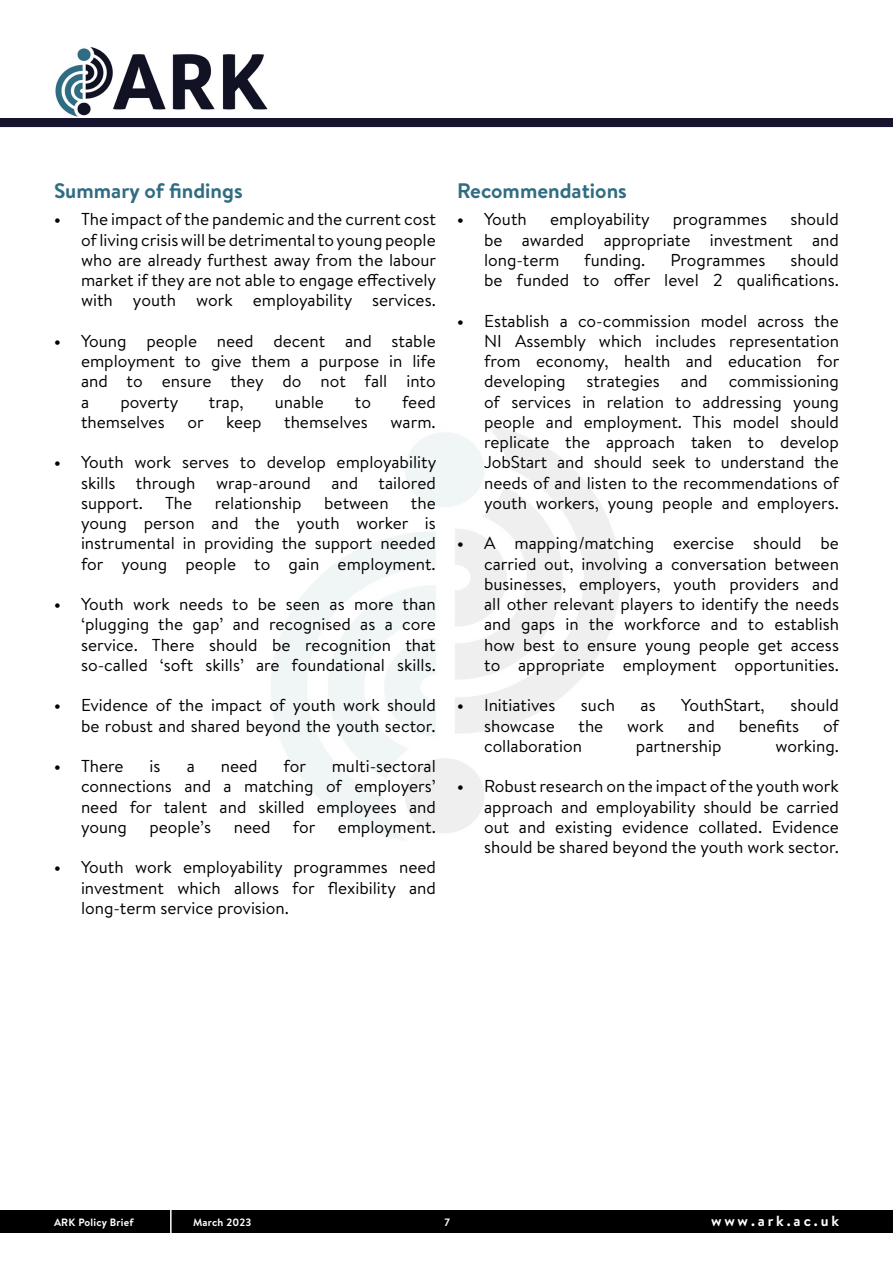
<style>
.page{position:relative;width:893px;height:1263px;background:#fff}
.page>*{position:absolute;margin:0;border:0;box-sizing:border-box;transform-origin:0 0}
.t1{font:700 21px "Brandon Text";color:#316d82}
.t2{font:17.25px/20.2px "Brandon Text";color:#000;text-align:justify}
.t3{font:700 14.7px "Brandon Text";letter-spacing:.19em;color:#fff}
.t4{font:700 10.65px "Brandon Text";letter-spacing:.02em;color:#fff}
.s1{font-weight:700}
</style>
<div class="page">
<div style="left:0;top:118px;width:893px;height:9px;background:#17152d"></div>
<img style="left:55px;top:47px;width:213px;height:69px">
<div style="left:0;top:1210px;width:893px;height:23px;background:#000"></div>
<hr style="left:170px;top:1209px;width:2px;height:27px;background:#fff">
<p class="t1" style="left:54px;top:176px;width:190px">Summary of findings</p>
<p class="t2" style="left:81px;top:209px;width:357px;text-indent:-27px"><span class="s1">•</span> The impact of the pandemic and the current cost of living crisis will be detrimental to young people who are already furthest away from the labour market if they are not able to engage effectively with youth work employability services.</p>
<p class="t2" style="left:81px;top:330px;width:356px;text-indent:-27px"><span class="s1">•</span> Young people need decent and stable employment to give them a purpose in life and to ensure they do not fall into a</p>
<p class="t2" style="left:120px;top:391px;width:59px">poverty</p>
<p class="t2" style="left:209px;top:391px;width:36px">trap,</p>
<p class="t2" style="left:275px;top:391px;width:51px">unable</p>
<p class="t2" style="left:355px;top:391px;width:18px">to</p>
<p class="t2" style="left:402px;top:391px;width:35px">feed</p>
<p class="t2" style="left:81px;top:411px;width:85px">themselves</p>
<p class="t2" style="left:187px;top:411px;width:18px">or</p>
<p class="t2" style="left:226px;top:411px;width:37px">keep</p>
<p class="t2" style="left:284px;top:411px;width:85px">themselves</p>
<p class="t2" style="left:391px;top:411px;width:47px">warm.</p>
<p class="t2" style="left:81px;top:452px;width:357px;text-indent:-27px"><span class="s1">•</span> Youth work serves to develop employability skills through wrap-around and tailored support.</p>
<p class="t2" style="left:81px;top:492px;width:356px;text-indent:330px">the young person and the youth worker is instrumental in providing the support needed for young people to gain employment.</p>
<p class="t2" style="left:81px;top:593px;width:356px;text-indent:-27px"><span class="s1">•</span> Youth work needs to be seen as more than ‘plugging the gap’ and recognised as a core service. There should be recognition that so-called ‘soft skills’ are foundational skills.</p>
<p class="t2" style="left:54px;top:695px;width:383px;text-align:right"><span class="s1">•</span> Evidence of the impact of youth work should be robust and shared beyond the youth sector.</p>
<p class="t2" style="left:54px;top:755px;width:71px"><span class="s1">•</span> There</p>
<p class="t2" style="left:150px;top:755px;width:12px">is</p>
<p class="t2" style="left:187px;top:755px;width:10px">a</p>
<p class="t2" style="left:221px;top:755px;width:38px">need</p>
<p class="t2" style="left:283px;top:755px;width:24px">for</p>
<p class="t2" style="left:165px;top:492px;width:29px">The</p>
<p class="t2" style="left:215px;top:492px;width:88px">relationship</p>
<p class="t2" style="left:324px;top:492px;width:66px">between</p>
<p class="t2" style="left:81px;top:755px;width:356px;text-indent:251px">multi-sectoral connections and a matching of employers’ need for talent and skilled employees and young</p>
<p class="t2" style="left:149px;top:816px;width:63px">people’s</p>
<p class="t2" style="left:234px;top:816px;width:38px">need</p>
<p class="t2" style="left:293px;top:816px;width:24px">for</p>
<p class="t2" style="left:338px;top:816px;width:100px">employment.</p>
<p class="t2" style="left:81px;top:857px;width:356px;text-indent:-27px"><span class="s1">•</span> Youth work employability programmes need investment which allows for flexibility and long-term service provision.</p>
<p class="t1" style="left:457px;top:176px;width:171px">Recommendations</p>
<p class="t2" style="left:457px;top:209px;width:71px"><span class="s1">•</span> Youth</p>
<p class="t2" style="left:550px;top:209px;width:101px">employability</p>
<p class="t2" style="left:673px;top:209px;width:96px">programmes</p>
<p class="t2" style="left:484px;top:209px;width:356px;text-indent:306px">should be awarded appropriate investment and long-term</p>
<p class="t2" style="left:584px;top:249px;width:63px">funding.</p>
<p class="t2" style="left:670px;top:249px;width:96px">Programmes</p>
<p class="t2" style="left:484px;top:249px;width:356px;text-align:right">should<br>be funded to offer level 2 qualifications.</p>
<p class="t2" style="left:484px;top:310px;width:357px;text-indent:-27px"><span class="s1">•</span> Establish a co-commission model across the NI Assembly which includes representation from economy, health and education for developing strategies and commissioning of services in relation to addressing young people and employment. This model should replicate the approach taken to develop JobStart and should seek to understand the needs of and listen to the recommendations of youth workers, young people and employers.</p>
<p class="t2" style="left:484px;top:533px;width:356px;text-indent:-27px"><span class="s1">•</span> A mapping/matching exercise should be carried out, involving a conversation between businesses, employers, youth providers and all other relevant players to identify the needs and gaps in the workforce and to establish how best to ensure young people get access to appropriate employment opportunities.</p>
<p class="t2" style="left:457px;top:695px;width:100px"><span class="s1">•</span> Initiatives</p>
<p class="t2" style="left:581px;top:695px;width:35px">such</p>
<p class="t2" style="left:641px;top:695px;width:17px">as</p>
<p class="t2" style="left:681px;top:695px;width:85px">YouthStart,</p>
<p class="t2" style="left:790px;top:695px;width:50px">should</p>
<p class="t2" style="left:484px;top:715px;width:72px">showcase</p>
<p class="t2" style="left:578px;top:715px;width:26px">the</p>
<p class="t2" style="left:627px;top:715px;width:38px">work</p>
<p class="t2" style="left:688px;top:715px;width:28px">and</p>
<p class="t2" style="left:739px;top:715px;width:62px">benefits</p>
<p class="t2" style="left:823px;top:715px;width:17px">of</p>
<p class="t2" style="left:484px;top:735px;width:99px">collaboration</p>
<p class="t2" style="left:636px;top:735px;width:87px">partnership</p>
<p class="t2" style="left:775px;top:735px;width:65px">working.</p>
<p class="t2" style="left:484px;top:776px;width:356px;text-indent:-27px"><span class="s1">•</span> Robust research on the impact of the youth work approach and employability should be carried out and existing evidence collated. Evidence should be shared beyond the youth work sector.</p>
<p class="t4" style="left:54px;top:1215px;width:81px">ARK Policy Brief</p>
<p class="t4" style="left:193px;top:1215px;width:60px">March 2023</p>
<p class="t4" style="left:444px;top:1215px;width:7px">7</p>
<p class="t3" style="left:711px;top:1210px;width:129px">www.ark.ac.uk</p>
</div>
